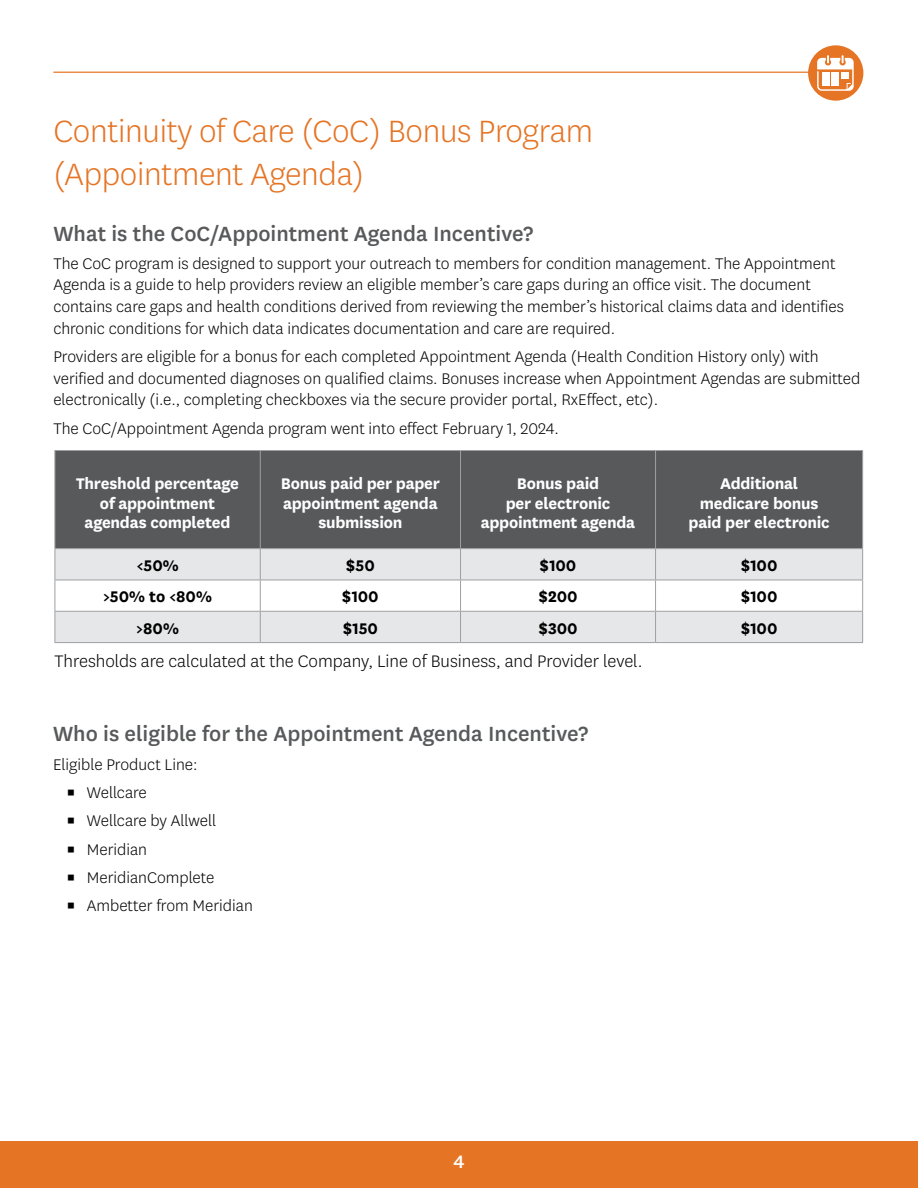
<style>
.page{position:relative;width:918px;height:1188px;background:#fff}
.page>*{position:absolute;margin:0;border:0;box-sizing:border-box;transform-origin:0 0}
.t1{font:300 36px/43.2px "Centene Sans";letter-spacing:-.01em;color:#e57424}
.t2{font:500 24px "Centene Sans";color:#58595b}
.t3{font:500 21px "Centene Sans";color:#fff}
.t4{font:300 19.5px "Centene Sans";color:#000}
.t5{font:300 18px/21.6px "Centene Sans";color:#000}
.t6{font:700 18px/19.5px "Centene Sans";letter-spacing:-.015em;color:#fff;text-align:center}
.t7{font:700 18px "Centene Sans";letter-spacing:-.005em;color:#000}
</style>
<div class="page">
<div style="left:0;top:1141px;width:458px;height:47px;background:#e57424"></div>
<div style="left:458px;top:1141px;width:460px;height:47px;background:#e57424"></div>
<hr style="left:53px;top:72px;width:774px;height:1px;background:#ea8c48">
<div style="left:808px;top:45px;width:55px;height:56px;background:#e57424;border-radius:50%"></div>
<svg style="left:817px;top:55px;width:37px;height:36px"></svg>
<div style="left:823px;top:72px;width:7px;height:6px;background:#fff"></div>
<div style="left:823px;top:80px;width:7px;height:6px;background:#fff"></div>
<div style="left:832px;top:72px;width:7px;height:6px;background:#fff"></div>
<div style="left:832px;top:80px;width:7px;height:6px;background:#fff"></div>
<div style="left:841px;top:72px;width:7px;height:6px;background:#fff"></div>
<div style="left:56px;top:451px;width:806px;height:97px;background:#58595b"></div>
<div style="left:56px;top:549px;width:806px;height:93px;background:#e6e7e8"></div>
<svg style="left:56px;top:581px;width:806px;height:30px"></svg>
<hr style="left:260px;top:451px;width:1px;height:97px;background:#9d9fa2">
<hr style="left:460px;top:451px;width:1px;height:97px;background:#9d9fa2">
<hr style="left:655px;top:451px;width:1px;height:97px;background:#9d9fa2">
<hr style="left:260px;top:549px;width:1px;height:31px;background:#9d9fa2">
<hr style="left:460px;top:549px;width:1px;height:31px;background:#9d9fa2">
<hr style="left:655px;top:549px;width:1px;height:31px;background:#9d9fa2">
<hr style="left:260px;top:580px;width:1px;height:31px;background:#9d9fa2">
<hr style="left:460px;top:580px;width:1px;height:31px;background:#9d9fa2">
<hr style="left:655px;top:580px;width:1px;height:31px;background:#9d9fa2">
<hr style="left:260px;top:612px;width:1px;height:30px;background:#9d9fa2">
<hr style="left:460px;top:612px;width:1px;height:30px;background:#9d9fa2">
<hr style="left:655px;top:612px;width:1px;height:30px;background:#9d9fa2">
<hr style="left:55px;top:450px;width:205px;height:1px;background:#9d9fa2">
<hr style="left:260px;top:450px;width:201px;height:1px;background:#9d9fa2">
<hr style="left:461px;top:450px;width:195px;height:1px;background:#9d9fa2">
<hr style="left:656px;top:450px;width:207px;height:1px;background:#9d9fa2">
<hr style="left:55px;top:451px;width:1px;height:97px;background:#9d9fa2">
<hr style="left:55px;top:548px;width:205px;height:1px;background:#9d9fa2">
<hr style="left:260px;top:548px;width:201px;height:1px;background:#9d9fa2">
<hr style="left:461px;top:548px;width:195px;height:1px;background:#9d9fa2">
<hr style="left:862px;top:451px;width:1px;height:97px;background:#9d9fa2">
<hr style="left:656px;top:548px;width:207px;height:1px;background:#9d9fa2">
<hr style="left:55px;top:549px;width:1px;height:31px;background:#9d9fa2">
<hr style="left:862px;top:549px;width:1px;height:31px;background:#9d9fa2">
<hr style="left:55px;top:580px;width:1px;height:31px;background:#9d9fa2">
<hr style="left:55px;top:580px;width:205px;height:1px;background:#9d9fa2">
<hr style="left:260px;top:580px;width:201px;height:1px;background:#9d9fa2">
<hr style="left:461px;top:580px;width:195px;height:1px;background:#9d9fa2">
<hr style="left:656px;top:580px;width:207px;height:1px;background:#9d9fa2">
<hr style="left:862px;top:580px;width:1px;height:31px;background:#9d9fa2">
<hr style="left:55px;top:612px;width:1px;height:30px;background:#9d9fa2">
<hr style="left:55px;top:611px;width:205px;height:1px;background:#9d9fa2">
<hr style="left:260px;top:611px;width:201px;height:1px;background:#9d9fa2">
<hr style="left:461px;top:611px;width:195px;height:1px;background:#9d9fa2">
<hr style="left:656px;top:611px;width:207px;height:1px;background:#9d9fa2">
<hr style="left:862px;top:612px;width:1px;height:30px;background:#9d9fa2">
<hr style="left:55px;top:642px;width:205px;height:1px;background:#9d9fa2">
<hr style="left:260px;top:642px;width:201px;height:1px;background:#9d9fa2">
<hr style="left:461px;top:642px;width:195px;height:1px;background:#9d9fa2">
<hr style="left:656px;top:642px;width:207px;height:1px;background:#9d9fa2">
<h2 class="t1" style="left:53px;top:108px;width:541px">Continuity of Care (CoC) Bonus Program (Appointment Agenda)</h2>
<h3 class="t2" style="left:53px;top:217px;width:481px">What is the CoC/Appointment Agenda Incentive?</h3>
<p class="t5" style="left:53px;top:252px;width:792px">The CoC program is designed to support your outreach to members for condition management. The Appointment Agenda is a guide to help providers review an eligible member’s care gaps during an office visit. The document contains care gaps and health conditions derived from reviewing the member’s historical claims data and identifies chronic conditions for which data indicates documentation and care are required.</p>
<p class="t5" style="left:53px;top:345px;width:808px">Providers are eligible for a bonus for each completed Appointment Agenda (Health Condition History only) with verified and documented diagnoses on qualified claims. Bonuses increase when Appointment Agendas are submitted electronically (i.e., completing checkboxes via the secure provider portal, RxEffect, etc).</p>
<p class="t5" style="left:53px;top:417px;width:507px">The CoC/Appointment Agenda program went into effect February 1, 2024.</p>
<p class="t6" style="left:76px;top:473px;width:164px">Threshold percentage of appointment agendas completed</p>
<p class="t6" style="left:281px;top:473px;width:161px">Bonus paid per paper appointment agenda submission</p>
<p class="t6" style="left:481px;top:473px;width:156px">Bonus paid<br>per electronic appointment agenda</p>
<p class="t6" style="left:689px;top:473px;width:143px">Additional medicare bonus paid per electronic</p>
<p class="t7" style="left:136px;top:553px;width:44px">&lt;50%</p>
<p class="t7" style="left:346px;top:553px;width:30px">$50</p>
<p class="t7" style="left:540px;top:553px;width:38px">$100</p>
<p class="t7" style="left:741px;top:553px;width:38px">$100</p>
<p class="t7" style="left:103px;top:584px;width:110px">&gt;50% to &lt;80%</p>
<p class="t7" style="left:342px;top:584px;width:38px">$100</p>
<p class="t7" style="left:538px;top:584px;width:41px">$200</p>
<p class="t7" style="left:741px;top:584px;width:38px">$100</p>
<p class="t7" style="left:136px;top:615px;width:44px">&gt;80%</p>
<p class="t7" style="left:343px;top:615px;width:37px">$150</p>
<p class="t7" style="left:538px;top:615px;width:41px">$300</p>
<p class="t7" style="left:741px;top:615px;width:38px">$100</p>
<p class="t4" style="left:55px;top:649px;width:590px">Thresholds are calculated at the Company, Line of Business, and Provider level.</p>
<h3 class="t2" style="left:53px;top:717px;width:537px">Who is eligible for the Appointment Agenda Incentive?</h3>
<p class="t5" style="left:53px;top:753px;width:146px">Eligible Product Line:</p>
<p class="t5" style="left:67px;top:781px;width:82px">▪ Wellcare</p>
<p class="t5" style="left:67px;top:809px;width:151px">▪ Wellcare by Allwell</p>
<p class="t5" style="left:67px;top:838px;width:82px">▪ Meridian</p>
<p class="t5" style="left:67px;top:866px;width:150px">▪ MeridianComplete</p>
<p class="t5" style="left:67px;top:894px;width:188px">▪ Ambetter from Meridian</p>
<p class="t3" style="left:453px;top:1147px;width:13px">4</p>
</div>
